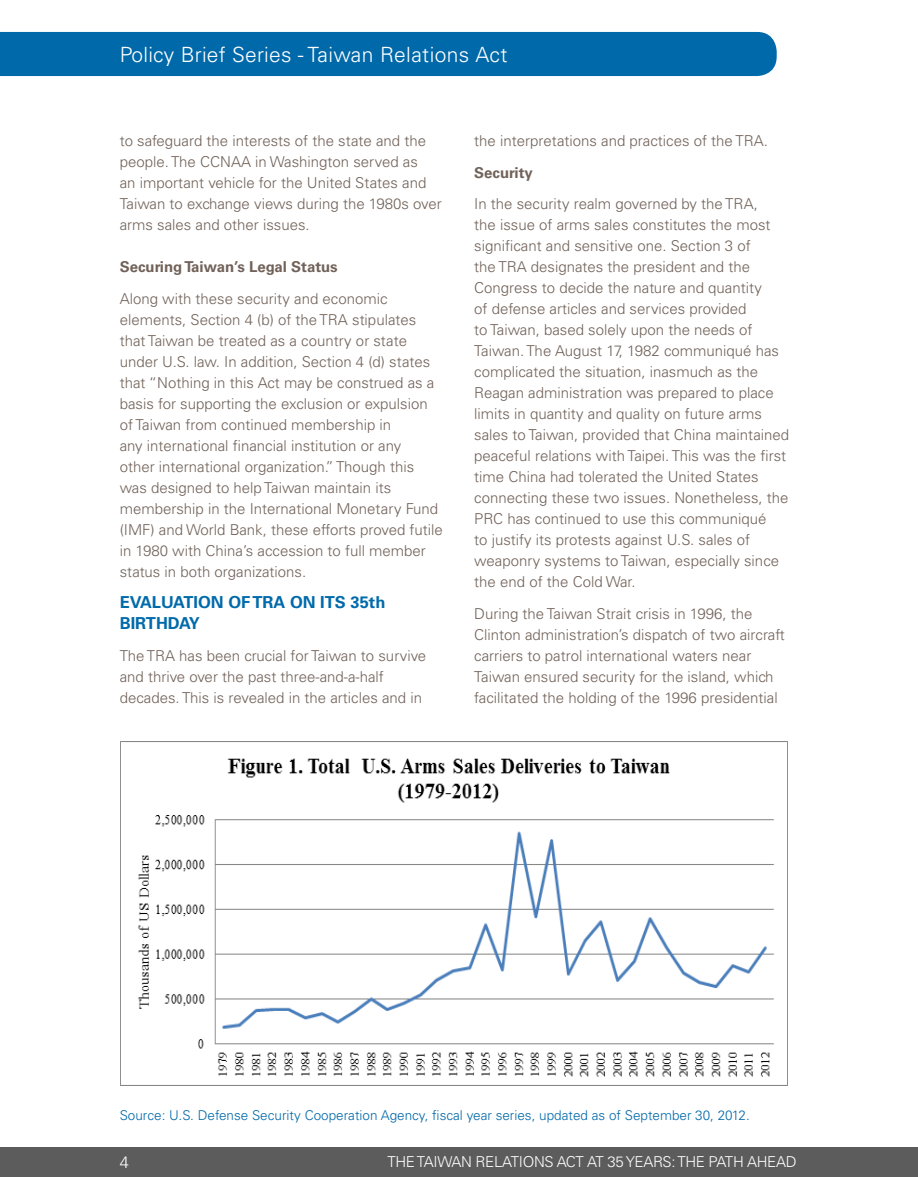
<style>
.page{position:relative;width:918px;height:1188px;background:#fff}
.page>*{position:absolute;margin:0;border:0;box-sizing:border-box;transform-origin:0 0}
.t1{font:300 21px "Univers LT Std";letter-spacing:.01em;color:#fff}
.body{font:700 16.5px/21px "Univers LT Std";color:#006aaa}
.t2{font:300 16.5px "Univers LT Std";color:#fff}
.body-2{font:300 15px/21px "Univers LT Std";color:#716259}
.t3{font:300 15px "Univers LT Std";letter-spacing:-.02em;color:#fff}
.body-3{font:700 15px "Univers LT Std";color:#716259}
.t4{font:300 13.5px "Univers LT Std";color:#0068a9}
</style>
<div class="page">
<div style="left:0;top:32px;width:777px;height:44px;background:#0069aa"></div>
<div style="left:0;top:1147px;width:918px;height:29px;background:#5c5c5c"></div>
<img style="left:120px;top:741px;width:667px;height:345px">
<h1 class="t1" style="left:120px;top:42px;width:389px">Policy Brief Series - Taiwan Relations Act</h1>
<p class="body-2" style="left:120px;top:130px;width:324px">to safeguard the interests of the state and the people. The CCNAA in Washington served as<br>an important vehicle for the United States and Taiwan to exchange views during the 1980s over arms sales and other issues.</p>
<p class="body-3" style="left:120px;top:258px;width:220px">Securing Taiwan’s Legal Status</p>
<p class="body-2" style="left:120px;top:288px;width:325px">Along with these security and economic elements, Section 4 (b) of the TRA stipulates that Taiwan be treated as a country or state under U.S. law. In addition, Section 4 (d) states that “Nothing in this Act may be construed as a basis for supporting the exclusion or expulsion of Taiwan from continued membership in<br>any international financial institution or any<br>other international organization.” Though this was designed to help Taiwan maintain its membership in the International Monetary Fund (IMF) and World Bank, these efforts proved futile in 1980 with China’s accession to full member status in both organizations.</p>
<p class="body" style="left:120px;top:592px;width:267px">EVALUATION OF TRA ON ITS 35th<br>BIRTHDAY</p>
<p class="body-2" style="left:120px;top:645px;width:308px">The TRA has been crucial for Taiwan to survive and thrive over the past three-and-a-half decades. This is revealed in the articles and in</p>
<p class="body-2" style="left:474px;top:130px;width:295px">the interpretations and practices of the TRA.</p>
<p class="body-3" style="left:474px;top:164px;width:60px">Security</p>
<p class="body-2" style="left:474px;top:194px;width:316px">In the security realm governed by the TRA,<br>the issue of arms sales constitutes the most significant and sensitive one. Section 3 of<br>the TRA designates the president and the Congress to decide the nature and quantity<br>of defense articles and services provided<br>to Taiwan, based solely upon the needs of Taiwan. The August 17, 1982 communiqué has complicated the situation, inasmuch as the Reagan administration was prepared to place limits in quantity and quality on future arms sales to Taiwan, provided that China maintained peaceful relations with Taipei. This was the first time China had tolerated the United States connecting these two issues. Nonetheless, the PRC has continued to use this communiqué<br>to justify its protests against U.S. sales of weaponry systems to Taiwan, especially since the end of the Cold War.</p>
<p class="body-2" style="left:474px;top:603px;width:312px">During the Taiwan Strait crisis in 1996, the Clinton administration’s dispatch of two aircraft carriers to patrol international waters near Taiwan ensured security for the island, which facilitated the holding of the 1996 presidential</p>
<p class="t4" style="left:120px;top:1107px;width:632px">Source: U.S. Defense Security Cooperation Agency, fiscal year series, updated as of September 30, 2012.</p>
<p class="t2" style="left:120px;top:1152px;width:11px">4</p>
<p class="t3" style="left:387px;top:1153px;width:411px">THE TAIWAN RELATIONS ACT AT 35 YEARS: THE PATH AHEAD</p>
</div>
